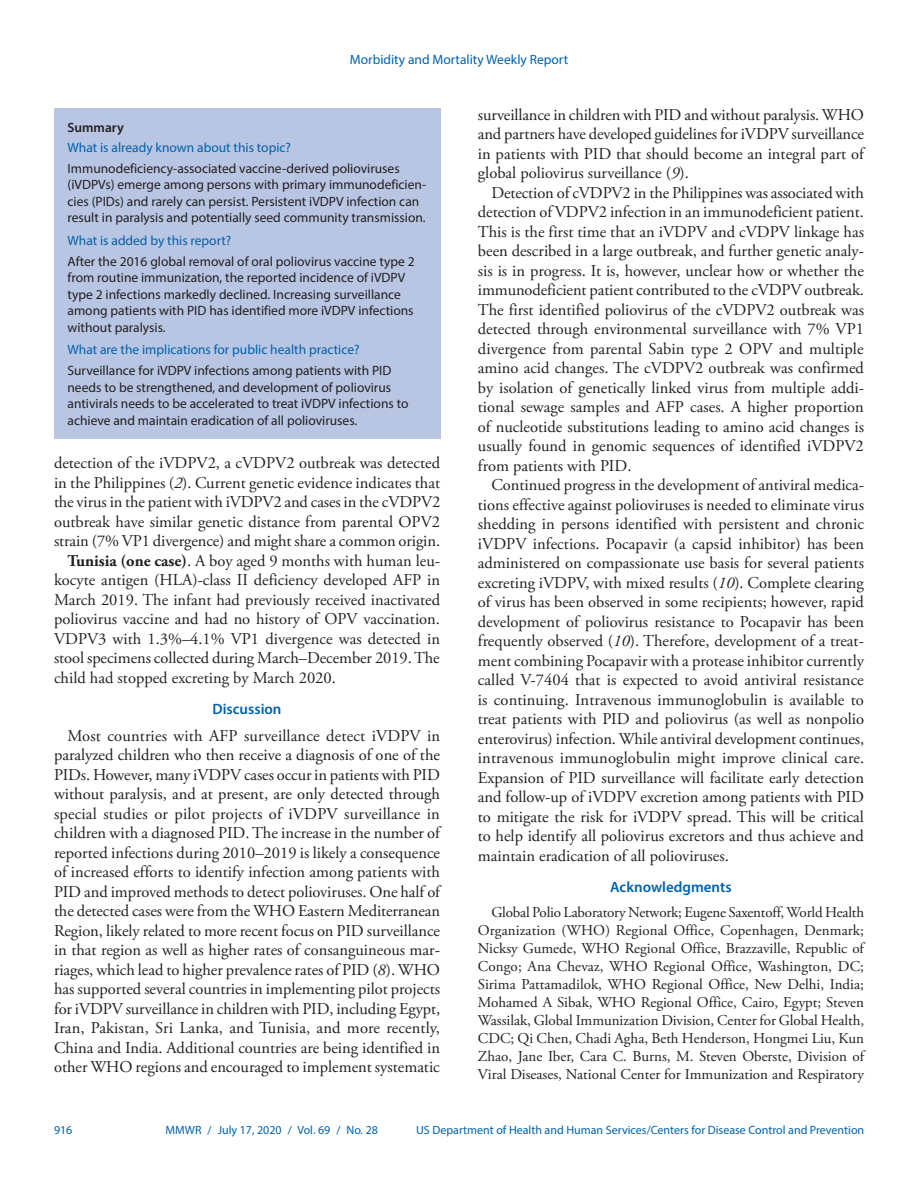
<style>
.page{position:relative;width:918px;height:1188px;background:#fff}
.page>*{position:absolute;margin:0;border:0;box-sizing:border-box;transform-origin:0 0}
.Paragraph{font:16.5px/19.5px "Adobe Garamond Pro";color:#231f20;text-align:justify}
.Acknowledgment{font:15px/18px "Adobe Garamond Pro";color:#231f20;text-align:justify}
.Acknowledgment_Head{font:600 15px "Myriad Pro";color:#0161ab}
.Discussion_Heading{font:600 15px "Myriad Pro";color:#0161ab}
.Summary_Box_Text{font:13.5px/16.5px "Myriad Pro";color:#231f20}
.Summary_Box_Heading{font:13.5px "Myriad Pro";color:#0161ab}
.Summary_Box_Ttile{font:600 13.5px "Myriad Pro";color:#231f20}
.t1{font:12px "Myriad Pro";color:#0161ab}
.s1{font-style:italic}
.s2{font-weight:700}
</style>
<div class="page">
<div style="left:54px;top:108px;width:386px;height:330px;background:#b8c6e3"></div>
<p class="Summary_Box_Heading" style="left:350px;top:51px;width:220px">Morbidity and Mortality Weekly Report</p>
<h1 class="Summary_Box_Ttile" style="left:68px;top:119px;width:58px">Summary</h1>
<h1 class="Summary_Box_Heading" style="left:68px;top:139px;width:225px">What is already known about this topic?</h1>
<p class="Summary_Box_Text" style="left:68px;top:160px;width:360px">Immunodeficiency-associated vaccine-derived polioviruses (iVDPVs) emerge among persons with primary immunodeficien&shy;cies (PIDs) and rarely can persist. Persistent iVDPV infection can result in paralysis and potentially seed community transmission.</p>
<h1 class="Summary_Box_Heading" style="left:68px;top:232px;width:165px">What is added by this report?</h1>
<p class="Summary_Box_Text" style="left:68px;top:253px;width:349px">After the 2016 global removal of oral poliovirus vaccine type 2 from routine immunization, the reported incidence of iVDPV type 2 infections markedly declined. Increasing surveillance among patients with PID has identified more iVDPV infections without paralysis.</p>
<h1 class="Summary_Box_Heading" style="left:68px;top:342px;width:294px">What are the implications for public health practice?</h1>
<p class="Summary_Box_Text" style="left:68px;top:362px;width:343px">Surveillance for iVDPV infections among patients with PID needs to be strengthened, and development of poliovirus antivirals needs to be accelerated to treat iVDPV infections to achieve and maintain eradication of all polioviruses.</p>
<p class="Paragraph" style="left:54px;top:454px;width:388px">detection of the iVDPV2, a cVDPV2 outbreak was detected in the Philippines (<span class="s1">2</span>). Current genetic evidence indicates that the virus in the patient with iVDPV2 and cases in the cVDPV2 outbreak have similar genetic distance from parental OPV2 strain (7% VP1 divergence) and might share a common origin.</p>
<p class="Paragraph" style="left:54px;top:551px;width:388px;text-indent:14px"><span class="s2">Tunisia (one case)</span>. A boy aged 9 months with human leu&shy;kocyte antigen (HLA)-class II deficiency developed AFP in March 2019. The infant had previously received inactivated poliovirus vaccine and had no history of OPV vaccination.<br>VDPV3 with 1.3%–4.1% VP1 divergence was detected in stool specimens collected during March–December 2019. The child had stopped excreting by March 2020.</p>
<h1 class="Discussion_Heading" style="left:213px;top:700px;width:71px">Discussion</h1>
<p class="Paragraph" style="left:54px;top:726px;width:388px;text-indent:14px">Most countries with AFP surveillance detect iVDPV in paralyzed children who then receive a diagnosis of one of the PIDs. However, many iVDPV cases occur in patients with PID without paralysis, and at present, are only detected through special studies or pilot projects of iVDPV surveillance in children with a diagnosed PID. The increase in the number of reported infections during 2010–2019 is likely a consequence of increased efforts to identify infection among patients with PID and improved methods to detect polioviruses. One half of the detected cases were from the WHO Eastern Mediterranean Region, likely related to more recent focus on PID surveillance in that region as well as higher rates of consanguineous mar&shy;riages, which lead to higher prevalence rates of PID (<span class="s1">8</span>). WHO has supported several countries in implementing pilot projects for iVDPV surveillance in children with PID, including Egypt, Iran, Pakistan, Sri Lanka, and Tunisia, and more recently, China and India. Additional countries are being identified in other WHO regions and encouraged to implement systematic</p>
<p class="Paragraph" style="left:478px;top:106px;width:388px">surveillance in children with PID and without paralysis. WHO and partners have developed guidelines for iVDPV surveillance in patients with PID that should become an integral part of global poliovirus surveillance (<span class="s1">9</span>).</p>
<p class="Paragraph" style="left:478px;top:184px;width:388px;text-indent:14px">Detection of cVDPV2 in the Philippines was associated with detection of VDPV2 infection in an immunodeficient patient.<br>This is the first time that an iVDPV and cVDPV linkage has been described in a large outbreak, and further genetic analy&shy;sis is in progress. It is, however, unclear how or whether the immunodeficient patient contributed to the cVDPV outbreak.<br>The first identified poliovirus of the cVDPV2 outbreak was detected through environmental surveillance with 7% VP1 divergence from parental Sabin type 2 OPV and multiple amino acid changes. The cVDPV2 outbreak was confirmed by isolation of genetically linked virus from multiple addi&shy;tional sewage samples and AFP cases. A higher proportion of nucleotide substitutions leading to amino acid changes is usually found in genomic sequences of identified iVDPV2 from patients with PID.</p>
<p class="Paragraph" style="left:478px;top:476px;width:388px;text-indent:14px">Continued progress in the development of antiviral medica&shy;tions effective against polioviruses is needed to eliminate virus shedding in persons identified with persistent and chronic iVDPV infections. Pocapavir (a capsid inhibitor) has been administered on compassionate use basis for several patients excreting iVDPV, with mixed results (<span class="s1">10</span>). Complete clearing of virus has been observed in some recipients; however, rapid development of poliovirus resistance to Pocapavir has been frequently observed (<span class="s1">10</span>). Therefore, development of a treat&shy;ment combining Pocapavir with a protease inhibitor currently called V-7404 that is expected to avoid antiviral resistance is continuing. Intravenous immunoglobulin is available to treat patients with PID and poliovirus (as well as nonpolio enterovirus) infection. While antiviral development continues, intravenous immunoglobulin might improve clinical care.<br>Expansion of PID surveillance will facilitate early detection and follow-up of iVDPV excretion among patients with PID to mitigate the risk for iVDPV spread. This will be critical to help identify all poliovirus excretors and thus achieve and maintain eradication of all polioviruses.</p>
<h1 class="Acknowledgment_Head" style="left:610px;top:878px;width:123px">Acknowledgments</h1>
<p class="Acknowledgment" style="left:478px;top:904px;width:388px;text-indent:14px">Global Polio Laboratory Network; Eugene Saxentoff, World Health Organization (WHO) Regional Office, Copenhagen, Denmark; Nicksy Gumede, WHO Regional Office, Brazzaville, Republic of Congo; Ana Chevaz, WHO Regional Office, Washington, DC; Sirima Pattamadilok, WHO Regional Office, New Delhi, India; Mohamed A Sibak, WHO Regional Office, Cairo, Egypt; Steven Wassilak, Global Immunization Division, Center for Global Health, CDC; Qi Chen, Chadi Agha, Beth Henderson, Hongmei Liu, Kun Zhao, Jane Iber, Cara C. Burns, M. Steven Oberste, Division of Viral Diseases, National Center for Immunization and Respiratory</p>
<p class="t1" style="left:54px;top:1123px;width:20px">916</p>
<p class="t1" style="left:166px;top:1123px;width:214px">MMWR / July 17, 2020 / Vol. 69 / No. 28</p>
<p class="t1" style="left:416px;top:1123px;width:450px">US Department of Health and Human Services/Centers for Disease Control and Prevention</p>
</div>
